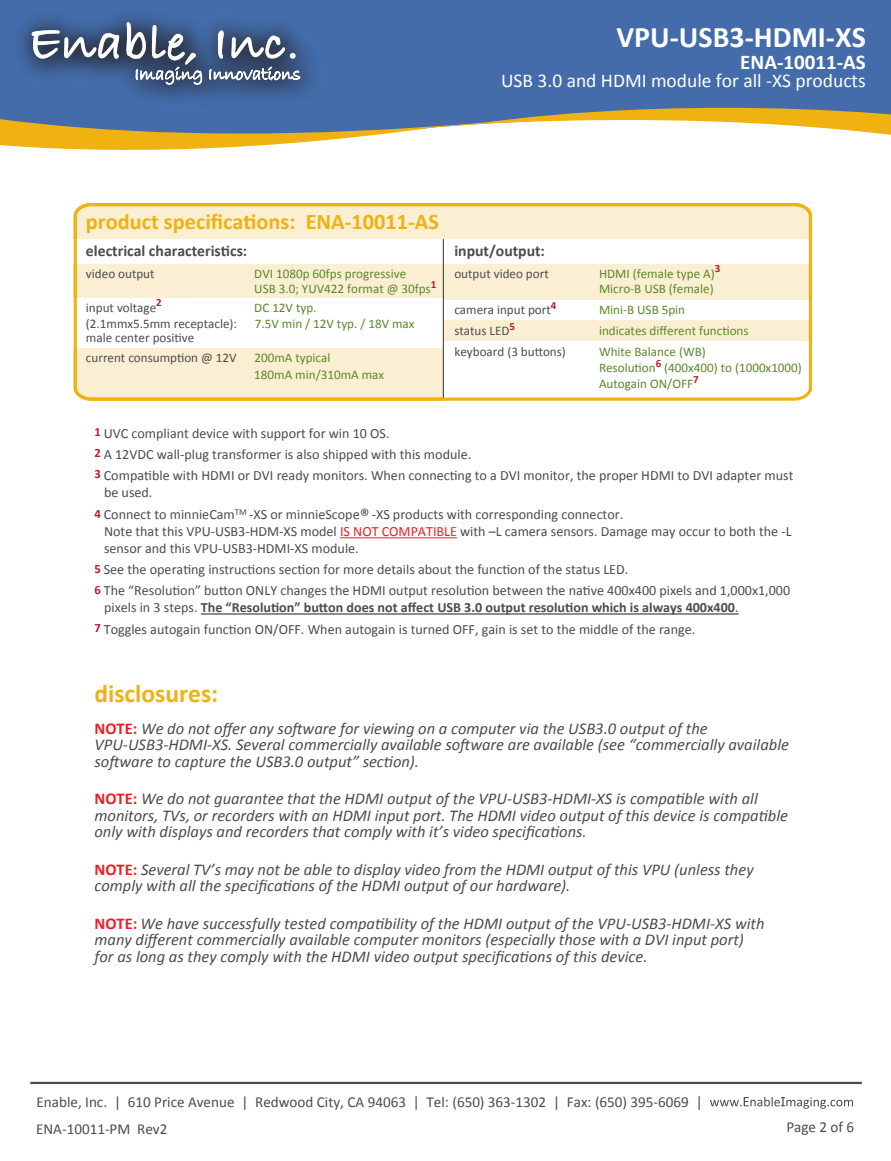
<style>
.page{position:relative;width:891px;height:1161px;background:#fff}
.page>*{position:absolute;margin:0;border:0;box-sizing:border-box;transform-origin:0 0}
.t1{font:700 30px "Calibri";color:#fff}
.t2{font:700 25.5px "Calibri";color:#efb211}
.t3{font:700 22.35px "Calibri";color:#efb211}
.t4{font:700 21px "Calibri";color:#fff}
.t5{font:19.5px "Calibri";color:#fff}
.t6{font:italic 16.5px/16.5px "Calibri";color:#4b4c4d}
.t7{font:700 15.75px "Calibri";color:#4b4c4d}
.t8{font:15.15px/26.8px "Calibri";color:#4b4c4d}
.t9{font:14.1px/21.1px "Calibri";color:#4b4c4d}
.t10{font:13.05px/15.8px "Calibri";color:#5c8727}
.t11{font:13.05px/19.6px "Calibri";color:#4b4c4d}
.s1{font-weight:700;font-size:12.75px;color:#be1d2c}
.s2{font-size:19.5px}
.s3{color:#ee1d23}
.s4{font-weight:700}
.s5{font-weight:700;font-style:normal;color:#ee1d23}
.s6{color:#fff}
</style>
<div class="page">
<svg style="left:0;top:0;width:891px;height:150px;fill:#446caa"></svg>
<img style="left:5px;top:0;width:329px;height:118px">
<svg style="left:31px;top:30px;width:88px;height:32px"></svg>
<svg style="left:126px;top:22px;width:76px;height:63px"></svg>
<svg style="left:209px;top:31px;width:92px;height:50px"></svg>
<hr style="left:340px;top:537px;width:117px;height:1px;background:#ee1d23">
<hr style="left:201px;top:613px;width:534px;height:2px;background:#4b4c4d">
<svg style="left:710px;top:1097px;width:143px;height:12px"></svg>
<hr style="left:30px;top:1082px;width:832px;height:2px;background:#4b4c4d">
<svg style="left:73px;top:203px;width:740px;height:198px"></svg>
<h1 class="t1" style="left:616px;top:18px;width:251px">VPU-USB3-HDMI-XS</h1>
<p class="t4" style="left:740px;top:49px;width:127px">ENA-10011-AS</p>
<p class="t5" style="left:501px;top:69px;width:366px">USB 3.0 and HDMI module for all -XS products</p>
<h3 class="t3" style="left:86px;top:208px;width:355px">product specifications: ENA-10011-AS</h3>
<p class="t11" style="left:86px;top:263px;width:70px">video output</p>
<p class="t10" style="left:254px;top:265px;width:184px">DVI 1080p 60fps progressive<br>USB 3.0; YUV422 format @ 30fps<sup>1</sup></p>
<p class="t11" style="left:86px;top:297px;width:77px">input voltage<sup>2</sup></p>
<p class="t10" style="left:254px;top:299px;width:64px">DC 12V typ.</p>
<p class="t11" style="left:86px;top:313px;width:153px">(2.1mmx5.5mm receptacle):</p>
<p class="t10" style="left:255px;top:315px;width:161px">7.5V min / 12V typ. / 18V max</p>
<p class="t11" style="left:86px;top:327px;width:152px">male center positive current consumption @ 12V</p>
<p class="t7" style="left:86px;top:241px;width:163px">electrical characteristics:</p>
<p class="t10" style="left:254px;top:348px;width:131px;line-height:17.1px">200mA typical<br>180mA min/310mA max</p>
<p class="t7" style="left:454px;top:241px;width:92px">input/output:</p>
<p class="t11" style="left:454px;top:263px;width:96px">output video port</p>
<p class="t10" style="left:599px;top:265px;width:123px">HDMI (female type A)<sup>3<br></sup>Micro-B USB (female)</p>
<p class="t11" style="left:454px;top:300px;width:104px">camera input port<sup>4</sup></p>
<p class="t10" style="left:599px;top:302px;width:88px">Mini-B USB 5pin</p>
<p class="t11" style="left:454px;top:321px;width:62px">status LED<sup>5</sup></p>
<p class="t10" style="left:599px;top:323px;width:151px">indicates different functions</p>
<p class="t11" style="left:454px;top:342px;width:113px">keyboard (3 buttons)</p>
<p class="t10" style="left:599px;top:344px;width:204px">White Balance (WB)<br>Resolution<sup>6</sup> (400x400) to (1000x1000)<br>Autogain ON/OFF<sup>7</sup></p>
<p class="t9" style="left:94px;top:422px;width:700px"><span class="s1">1</span> UVC compliant device with support for win 10 OS.<br><span class="s1">2</span> A 12VDC wall-plug transformer is also shipped with this module.<br><span class="s1">3</span> Compatible with HDMI or DVI ready monitors. When connecting to a DVI monitor, the proper HDMI to DVI adapter must</p>
<p class="t9" style="left:94px;top:480px;width:530px;line-height:22.5px;text-indent:10px">be used.<br><span class="s1">4</span> Connect to minnieCam<sup>TM</sup> -XS or minnieScope<span class="s2">®</span>-XS products with corresponding connector.</p>
<p class="t9" style="left:104px;top:522px;width:689px;line-height:17px">Note that this VPU-USB3-HDM-XS model <span class="s3">IS NOT COMPATIBLE</span> with –L camera sensors. Damage may occur to both the -L sensor and this VPU-USB3-HDMI-XS module.</p>
<p class="t9" style="left:94px;top:558px;width:697px"><span class="s1">5</span> See the operating instructions section for more details about the function of the status LED.<br><span class="s1">6</span> The “Resolution” button ONLY changes the HDMI output resolution between the native 400x400 pixels and 1,000x1,000</p>
<p class="t9" style="left:94px;top:596px;width:646px;text-indent:10px">pixels in 3 steps. <span class="s4">The “Resolution” button does not affect USB 3.0 output resolution which is always 400x400</span>.<br><span class="s1">7</span> Toggles autogain function ON/OFF. When autogain is turned OFF, gain is set to the middle of the range.</p>
<h2 class="t2" style="left:94px;top:678px;width:125px">disclosures:</h2>
<p class="t6" style="left:94px;top:719px;width:696px"><span class="s5">NOTE:</span> We do not offer any software for viewing on a computer via the USB3.0 output of the<br>VPU-USB3-HDMI-XS. Several commercially available software are available (see “commercially available software to capture the USB3.0 output” section).</p>
<p class="t6" style="left:94px;top:790px;width:695px"><span class="s5">NOTE:</span> We do not guarantee that the HDMI output of the VPU-USB3-HDMI-XS is compatible with all monitors, TVs, or recorders with an HDMI input port. The HDMI video output of this device is compatible only with displays and recorders that comply with it’s video specifications.</p>
<p class="t6" style="left:94px;top:860px;width:661px"><span class="s5">NOTE:</span> Several TV’s may not be able to display video from the HDMI output of this VPU (unless they comply with all the specifications of the HDMI output of our hardware).</p>
<p class="t6" style="left:94px;top:914px;width:672px"><span class="s5">NOTE:</span> We have successfully tested compatibility of the HDMI output of the VPU-USB3-HDMI-XS with many different commercially available computer monitors (especially those with a DVI input port) for as long as they comply with the HDMI video output specifications of this device.</p>
<p class="t8" style="left:36px;top:1088px;width:831px">Enable, Inc. | 610 Price Avenue | Redwood City, CA 94063 | Tel: (650) 363-1302 | Fax: (650) 395-6069 | <span class="s6">www.EnableImaging.com<br></span>ENA-10011-PM Rev2</p>
<p class="t8" style="left:786px;top:1113px;width:69px">Page 2 of 6</p>
</div>
